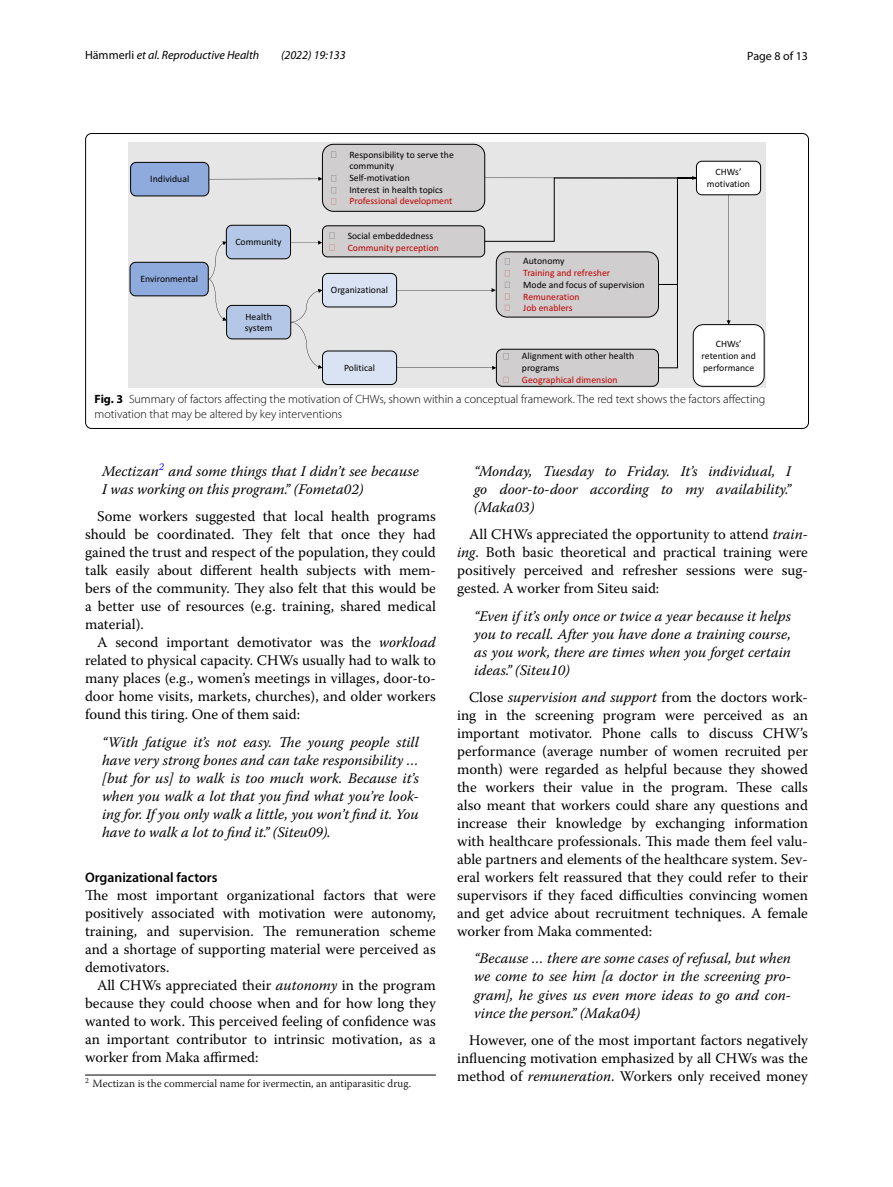
<style>
.page{position:relative;width:893px;height:1187px;background:#fff}
.page>*{position:absolute;margin:0;border:0;box-sizing:border-box;transform-origin:0 0}
.t1{font:14.7px/18px "Warnock Pro";color:#000;text-align:justify}
.t2{font:italic 14.7px/18px "Warnock Pro";color:#000;text-align:justify}
.t3{font:600 13.8px "Myriad Pro";color:#000}
.t4{font:300 12px/15px "Myriad Pro";color:#000}
.t5{font:italic 12px "Myriad Pro";color:#000}
.t6{font:12px "Myriad Pro";color:#000}
.t7{font:300 10.95px "Warnock Pro";color:#000}
.t8{font:9.75px/11.9px "Calibri 2";color:#000}
.t9{font:9.75px/11.1px "Calibri 2";color:#c00000}
.s1{font-style:normal}
.s2{font-weight:700}
.s3{font-style:italic}
</style>
<div class="page">
<div style="left:128px;top:142px;width:638px;height:246px;background:#e7e6e6"></div>
<div style="left:131px;top:162px;width:78px;height:34px;background:#8faadc;border-radius:6px"></div>
<div style="left:130px;top:162px;width:79px;height:34px;border:1px solid #000;border-radius:6px"></div>
<div style="left:130px;top:262px;width:78px;height:34px;background:#8faadc;border-radius:6px"></div>
<div style="left:130px;top:262px;width:79px;height:34px;border:1px solid #000;border-radius:6px"></div>
<div style="left:226px;top:225px;width:65px;height:34px;background:#b4c7e7;border-radius:6px"></div>
<div style="left:226px;top:225px;width:65px;height:34px;border:1px solid #000;border-radius:6px"></div>
<div style="left:227px;top:305px;width:64px;height:34px;background:#b4c7e7;border-radius:6px"></div>
<div style="left:226px;top:305px;width:65px;height:34px;border:1px solid #000;border-radius:6px"></div>
<div style="left:322px;top:144px;width:163px;height:67px;background:#d0cece;border-radius:11px"></div>
<div style="left:322px;top:144px;width:163px;height:67px;border:1px solid #000;border-radius:11px"></div>
<svg style="left:331px;top:152px;width:5px;height:6px"></svg>
<svg style="left:331px;top:175px;width:5px;height:6px"></svg>
<svg style="left:331px;top:187px;width:5px;height:17px"></svg>
<div style="left:322px;top:226px;width:163px;height:31px;background:#d0cece;border-radius:5px"></div>
<div style="left:322px;top:225px;width:163px;height:32px;border:1px solid #000;border-radius:5px"></div>
<svg style="left:329px;top:233px;width:5px;height:17px"></svg>
<svg style="left:208px;top:241px;width:19px;height:80px"></svg>
<svg style="left:209px;top:177px;width:114px;height:4px"></svg>
<svg style="left:291px;top:240px;width:31px;height:5px"></svg>
<div style="left:322px;top:273px;width:75px;height:34px;background:#dae3f3;border-radius:6px"></div>
<div style="left:322px;top:273px;width:75px;height:34px;border:1px solid #000;border-radius:6px"></div>
<div style="left:322px;top:351px;width:75px;height:33px;background:#dae3f3;border-radius:6px"></div>
<div style="left:322px;top:351px;width:75px;height:34px;border:1px solid #000;border-radius:6px"></div>
<svg style="left:291px;top:289px;width:31px;height:80px"></svg>
<div style="left:693px;top:324px;width:71px;height:62px;background:#fff;border-radius:10px"></div>
<div style="left:693px;top:324px;width:71px;height:62px;border:1px solid #000;border-radius:10px"></div>
<svg style="left:727px;top:195px;width:4px;height:129px"></svg>
<div style="left:496px;top:349px;width:162px;height:37px;background:#d0cece;border-radius:6px"></div>
<div style="left:496px;top:349px;width:163px;height:37px;border:1px solid #000;border-radius:6px"></div>
<svg style="left:397px;top:176px;width:300px;height:194px"></svg>
<svg style="left:504px;top:377px;width:5px;height:6px"></svg>
<div style="left:696px;top:161px;width:65px;height:34px;background:#fff;border-radius:6px"></div>
<div style="left:696px;top:161px;width:65px;height:34px;border:1px solid #000;border-radius:6px"></div>
<hr style="left:85px;top:1074px;width:351px;height:1px;background:#000">
<p class="t5" style="left:85px;top:48px;width:176px"><span class="s1">Hämmerli</span> et al. Reproductive Health</p>
<p class="t5" style="left:281px;top:48px;width:66px">(2022) 19:133</p>
<p class="t6" style="left:747px;top:48px;width:62px">Page 8 of 13</p>
<p class="t8" style="left:150px;top:173px;width:40px">Individual</p>
<p class="t8" style="left:140px;top:273px;width:59px">Environmental</p>
<p class="t8" style="left:235px;top:236px;width:48px">Community</p>
<p class="t8" style="left:245px;top:310px;width:29px">Health system</p>
<p class="t8" style="left:349px;top:149px;width:106px">Responsibility to serve the community<br>Self-motivation<br>Interest in health topics</p>
<p class="t9" style="left:349px;top:195px;width:104px">Professional development</p>
<p class="t8" style="left:348px;top:229px;width:87px">Social embeddedness</p>
<p class="t9" style="left:348px;top:242px;width:93px">Community perception</p>
<p class="t8" style="left:331px;top:284px;width:59px">Organizational</p>
<p class="t8" style="left:344px;top:362px;width:32px">Political</p>
<p class="t8" style="left:523px;top:255px;width:43px">Autonomy</p>
<p class="t9" style="left:523px;top:267px;width:89px">Training and refresher</p>
<p class="t8" style="left:523px;top:279px;width:123px">Mode and focus of supervision</p>
<p class="t9" style="left:523px;top:291px;width:58px">Remuneration<br>Job enablers</p>
<p class="t8" style="left:522px;top:350px;width:114px">Alignment with other health programs</p>
<p class="t9" style="left:522px;top:374px;width:97px">Geographical dimension</p>
<p class="t8" style="left:707px;top:166px;width:45px;text-align:center">CHWs’ motivation</p>
<p class="t8" style="left:702px;top:338px;width:56px;text-align:center">CHWs’ retention and performance</p>
<p class="t4" style="left:95px;top:392px;width:672px"><span class="s2">Fig. 3</span> Summary of factors affecting the motivation of CHWs, shown within a conceptual framework. The red text shows the factors affecting motivation that may be altered by key interventions</p>
<p class="t2" style="left:102px;top:461px;width:318px">Mectizan<sup>2</sup> and some things that I didn’t see because<br>I was working on this program.” (Fometa02)</p>
<p class="t1" style="left:85px;top:507px;width:352px;text-indent:12px">Some workers suggested that local health programs should be coordinated. They felt that once they had gained the trust and respect of the population, they could talk easily about different health subjects with mem&shy;bers of the community. They also felt that this would be a better use of resources (e.g. training, shared medical material).</p>
<p class="t1" style="left:85px;top:633px;width:352px;text-indent:12px">A second important demotivator was the <span class="s3">workload </span>related to physical capacity. CHWs usually had to walk to many places (e.g., women’s meetings in villages, door-to&shy;door home visits, markets, churches), and older workers found this tiring. One of them said:</p>
<p class="t2" style="left:102px;top:732px;width:318px">“With fatigue it’s not easy. The young people still have very strong bones and can take responsibility … [but for us] to walk is too much work. Because it’s when you walk a lot that you find what you’re look&shy;ing for. If you only walk a little, you won’t find it. You have to walk a lot to find it.” (Siteu09).</p>
<p class="t3" style="left:85px;top:868px;width:134px">Organizational factors</p>
<p class="t1" style="left:85px;top:885px;width:352px">The most important organizational factors that were positively associated with motivation were autonomy, training, and supervision. The remuneration scheme and a shortage of supporting material were perceived as demotivators.</p>
<p class="t1" style="left:85px;top:975px;width:352px;text-indent:12px">All CHWs appreciated their <span class="s3">autonomy</span> in the program because they could choose when and for how long they wanted to work. This perceived feeling of confidence was an important contributor to intrinsic motivation, as a worker from Maka affirmed:</p>
<p class="t7" style="left:85px;top:1076px;width:328px"><sup>2</sup> Mectizan is the commercial name for ivermectin, an antiparasitic drug.</p>
<p class="t2" style="left:474px;top:461px;width:318px">“Monday, Tuesday to Friday. It’s individual, I go door-to-door according to my availability.” (Maka03)</p>
<p class="t1" style="left:457px;top:525px;width:352px;text-indent:12px">All CHWs appreciated the opportunity to attend <span class="s3">train&shy;ing</span>. Both basic theoretical and practical training were positively perceived and refresher sessions were sug&shy;gested. A worker from Siteu said:</p>
<p class="t2" style="left:474px;top:606px;width:318px">“Even if it’s only once or twice a year because it helps you to recall. After you have done a training course, as you work, there are times when you forget certain ideas.” (Siteu10)</p>
<p class="t1" style="left:457px;top:687px;width:352px;text-indent:12px">Close <span class="s3">supervision and support</span> from the doctors work&shy;ing in the screening program were perceived as an important motivator. Phone calls to discuss CHW’s performance (average number of women recruited per month) were regarded as helpful because they showed the workers their value in the program. These calls also meant that workers could share any questions and increase their knowledge by exchanging information with healthcare professionals. This made them feel valu&shy;able partners and elements of the healthcare system. Sev&shy;eral workers felt reassured that they could refer to their supervisors if they faced difficulties convincing women and get advice about recruitment techniques. A female worker from Maka commented:</p>
<p class="t2" style="left:474px;top:949px;width:318px">“Because … there are some cases of refusal, but when we come to see him [a doctor in the screening pro&shy;gram], he gives us even more ideas to go and con&shy;vince the person.” (Maka04)</p>
<p class="t1" style="left:457px;top:1030px;width:352px;text-indent:12px">However, one of the most important factors negatively influencing motivation emphasized by all CHWs was the method of <span class="s3">remuneration</span>. Workers only received money</p>
</div>
